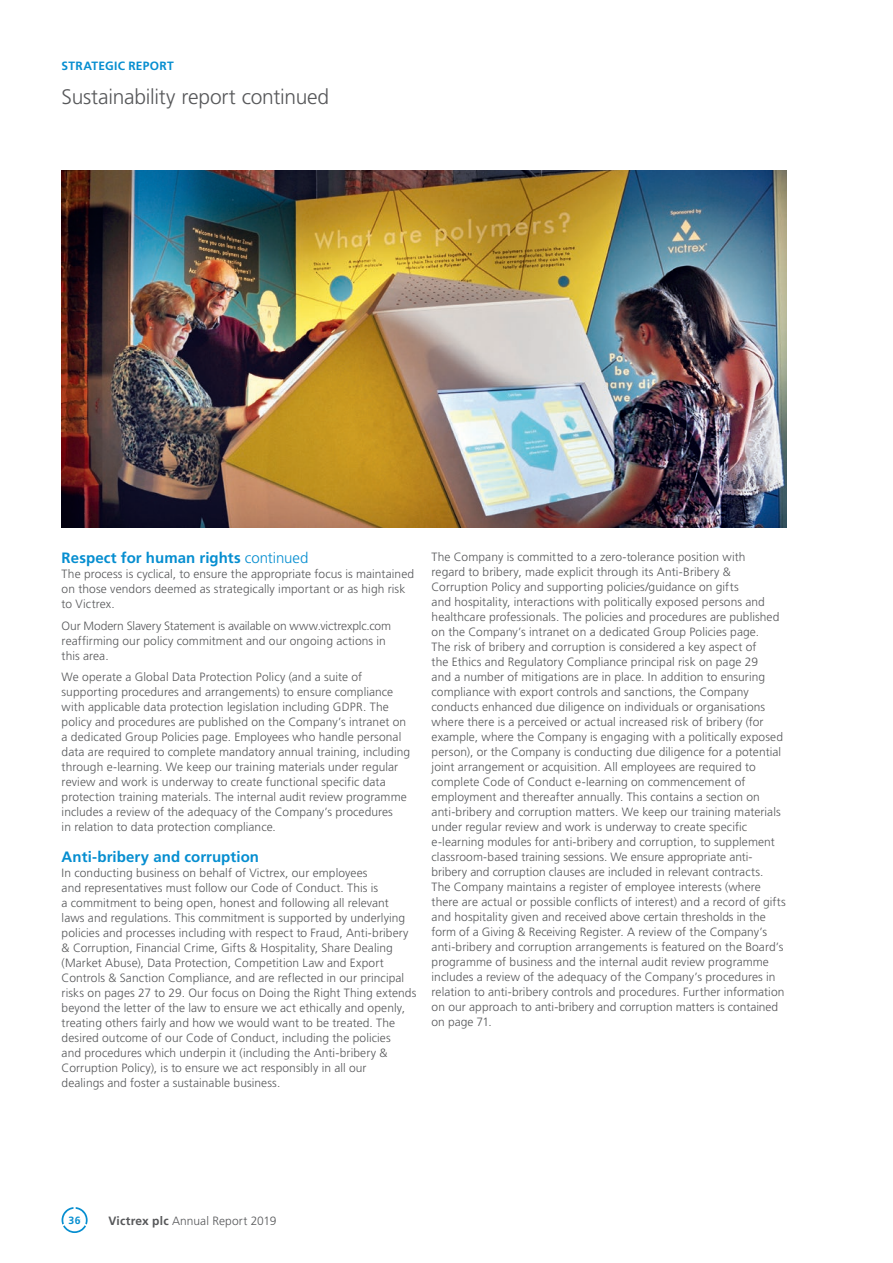
<style>
.page{position:relative;width:893px;height:1263px;background:#fff}
.page>*{position:absolute;margin:0;border:0;box-sizing:border-box;transform-origin:0 0}
.t1{font:300 21px "Frutiger LT Pro";letter-spacing:-.01em;color:#57585a}
.t2{font:700 15px "Frutiger LT Pro";letter-spacing:.005em;color:#068ed0}
.t3{font:300 12px/15px "Frutiger LT Pro";letter-spacing:.005em;color:#57585a}
.t4{font:700 12px "Frutiger LT Pro";letter-spacing:.02em;color:#068ed0}
.t5{font:700 10.5px "Frutiger LT Pro";color:#068ed0}
.s1{font-weight:300}
.s2{font-weight:700}
</style>
<div class="page">
<svg style="left:62px;top:1207px;width:26px;height:26px"></svg>
<img style="left:62px;top:170px;width:725px;height:357px">
<p class="t4" style="left:62px;top:59px;width:114px">STRATEGIC REPORT</p>
<h1 class="t1" style="left:62px;top:84px;width:269px">Sustainability report continued</h1>
<p class="t2" style="left:62px;top:549px;width:248px">Respect for human rights <span class="s1">continued</span></p>
<p class="t3" style="left:62px;top:567px;width:354px">The process is cyclical, to ensure the appropriate focus is maintained on those vendors deemed as strategically important or as high risk to Victrex.</p>
<p class="t3" style="left:62px;top:618px;width:331px">Our Modern Slavery Statement is available on www.victrexplc.com reaffirming our policy commitment and our ongoing actions in this area.</p>
<p class="t3" style="left:62px;top:669px;width:350px">We operate a Global Data Protection Policy (and a suite of supporting procedures and arrangements) to ensure compliance with applicable data protection legislation including GDPR. The policy and procedures are published on the Company’s intranet on a dedicated Group Policies page. Employees who handle personal data are required to complete mandatory annual training, including through e-learning. We keep our training materials under regular review and work is underway to create functional specific data protection training materials. The internal audit review programme includes a review of the adequacy of the Company’s procedures<br>in relation to data protection compliance.</p>
<p class="t2" style="left:62px;top:848px;width:199px">Anti-bribery and corruption</p>
<p class="t3" style="left:62px;top:865px;width:356px">In conducting business on behalf of Victrex, our employees<br>and representatives must follow our Code of Conduct. This is<br>a commitment to being open, honest and following all relevant<br>laws and regulations. This commitment is supported by underlying policies and processes including with respect to Fraud, Anti-bribery &amp; Corruption, Financial Crime, Gifts &amp; Hospitality, Share Dealing (Market Abuse), Data Protection, Competition Law and Export Controls &amp; Sanction Compliance, and are reflected in our principal risks on pages 27 to 29. Our focus on Doing the Right Thing extends beyond the letter of the law to ensure we act ethically and openly, treating others fairly and how we would want to be treated. The desired outcome of our Code of Conduct, including the policies<br>and procedures which underpin it (including the Anti-bribery &amp; Corruption Policy), is to ensure we act responsibly in all our<br>dealings and foster a sustainable business.</p>
<p class="t3" style="left:432px;top:550px;width:356px">The Company is committed to a zero-tolerance position with<br>regard to bribery, made explicit through its Anti-Bribery &amp; Corruption Policy and supporting policies/guidance on gifts<br>and hospitality, interactions with politically exposed persons and healthcare professionals. The policies and procedures are published on the Company’s intranet on a dedicated Group Policies page.<br>The risk of bribery and corruption is considered a key aspect of<br>the Ethics and Regulatory Compliance principal risk on page 29<br>and a number of mitigations are in place. In addition to ensuring compliance with export controls and sanctions, the Company conducts enhanced due diligence on individuals or organisations where there is a perceived or actual increased risk of bribery (for example, where the Company is engaging with a politically exposed person), or the Company is conducting due diligence for a potential joint arrangement or acquisition. All employees are required to complete Code of Conduct e-learning on commencement of employment and thereafter annually. This contains a section on anti-bribery and corruption matters. We keep our training materials under regular review and work is underway to create specific e-learning modules for anti-bribery and corruption, to supplement classroom-based training sessions. We ensure appropriate anti&shy;bribery and corruption clauses are included in relevant contracts.<br>The Company maintains a register of employee interests (where there are actual or possible conflicts of interest) and a record of gifts and hospitality given and received above certain thresholds in the form of a Giving &amp; Receiving Register. A review of the Company’s anti-bribery and corruption arrangements is featured on the Board’s programme of business and the internal audit review programme includes a review of the adequacy of the Company’s procedures in relation to anti-bribery controls and procedures. Further information on our approach to anti-bribery and corruption matters is contained on page 71.</p>
<p class="t5" style="left:69px;top:1214px;width:13px">36</p>
<p class="t3" style="left:108px;top:1213px;width:169px"><span class="s2">Victrex plc</span> Annual Report 2019</p>
</div>
